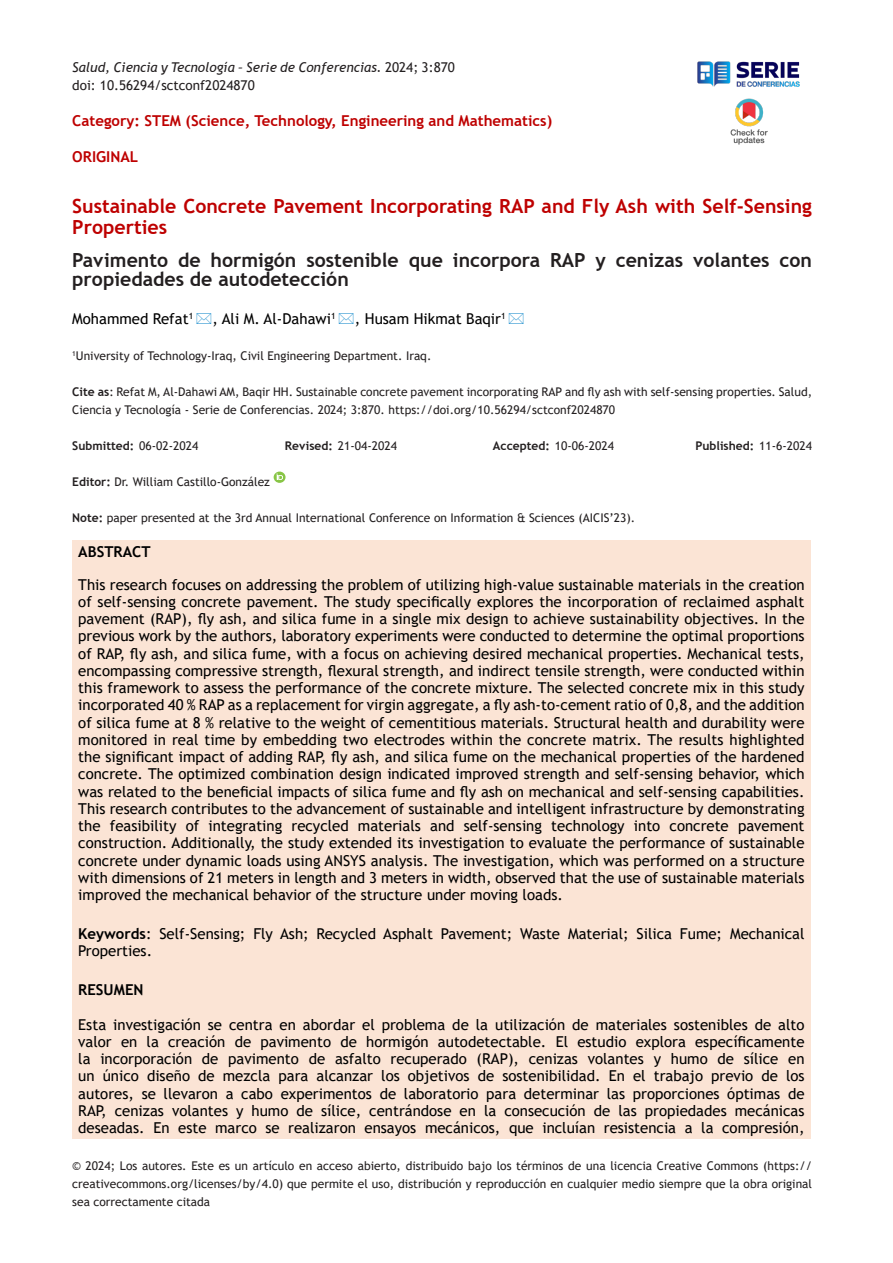
<style>
.page{position:relative;width:893px;height:1263px;background:#fff}
.page>*{position:absolute;margin:0;border:0;box-sizing:border-box;transform-origin:0 0}
.t1{font:700 19.5px/19.5px "Trebuchet MS";color:#231f20}
.t2{font:700 19.5px/21px "Trebuchet MS";color:#be0000}
.Heading_2{font:15px/17.2px "Trebuchet MS";color:#000;text-align:justify}
.t3{font:700 15px "Trebuchet MS";color:#be0000}
.Heading_2-2{font:700 15px "Trebuchet MS";color:#000}
.t4{font:italic 13.5px "Trebuchet MS";color:#231f20}
.t5{font:13.5px "Trebuchet MS";color:#231f20}
.t6{font:12px/18px "Trebuchet MS";color:#231f20;text-align:justify}
.t7{font:700 12px "Trebuchet MS";color:#231f20}
.s1{font-style:normal}
.s2{font-weight:700}
.s3{font-weight:400}
</style>
<div class="page">
<img style="left:697px;top:61px;width:103px;height:26px">
<img style="left:730px;top:98px;width:38px;height:47px">
<div style="left:72px;top:540px;width:739px;height:599px;background:#fbe4d5"></div>
<svg style="left:274px;top:472px;width:12px;height:11px"></svg>
<p class="t4" style="left:72px;top:59px;width:384px">Salud, Ciencia y Tecnología – Serie de Conferencias. <span class="s1">2024; 3:870</span></p>
<p class="t5" style="left:72px;top:77px;width:184px">doi: 10.56294/sctconf2024870</p>
<p class="t3" style="left:72px;top:111px;width:481px">Category: STEM (Science, Technology, Engineering and Mathematics)</p>
<p class="t3" style="left:72px;top:147px;width:67px">ORIGINAL</p>
<p class="t2" style="left:72px;top:195px;width:741px">Sustainable Concrete Pavement Incorporating RAP and Fly Ash with Self-Sensing<br>Properties</p>
<p class="t1" style="left:72px;top:250px;width:741px">Pavimento de hormigón sostenible que incorpora RAP y cenizas volantes con propiedades de autodetección</p>
<p class="Heading_2" style="left:72px;top:310px;width:122px">Mohammed Refat<sup>1</sup></p>
<p class="Heading_2" style="left:213px;top:310px;width:125px">, Ali M. Al-Dahawi<sup>1</sup></p>
<p class="Heading_2" style="left:355px;top:310px;width:152px">, Husam Hikmat Baqir<sup>1</sup></p>
<p class="t6" style="left:72px;top:347px;width:361px"><sup>1</sup>University of Technology-Iraq, Civil Engineering Department. Iraq.</p>
<p class="t6" style="left:72px;top:383px;width:741px"><span class="s2">Cite as</span>: Refat M, Al-Dahawi AM, Baqir HH. Sustainable concrete pavement incorporating RAP and fly ash with self-sensing properties. Salud,<br>Ciencia y Tecnología - Serie de Conferencias. 2024; 3:870. https://doi.org/10.56294/sctconf2024870</p>
<p class="t7" style="left:72px;top:438px;width:128px">Submitted: <span class="s3">06-02-2024</span></p>
<p class="t6" style="left:285px;top:437px;width:114px"><span class="s2">Revised:</span> 21-04-2024</p>
<p class="t6" style="left:493px;top:437px;width:122px"><span class="s2">Accepted:</span> 10-06-2024</p>
<p class="t7" style="left:695px;top:438px;width:118px">Published: <span class="s3">11-6-2024</span></p>
<p class="t6" style="left:72px;top:473px;width:199px"><span class="s2">Editor:</span> Dr. William Castillo-González</p>
<p class="t6" style="left:72px;top:509px;width:564px"><span class="s2">Note:</span> paper presented at the 3rd Annual International Conference on Information &amp; Sciences (AICIS’23).</p>
<p class="Heading_2-2" style="left:78px;top:543px;width:74px">ABSTRACT</p>
<p class="Heading_2" style="left:78px;top:576px;width:728px">This research focuses on addressing the problem of utilizing high-value sustainable materials in the creation of self-sensing concrete pavement. The study specifically explores the incorporation of reclaimed asphalt pavement (RAP), fly ash, and silica fume in a single mix design to achieve sustainability objectives. In the previous work by the authors, laboratory experiments were conducted to determine the optimal proportions of RAP, fly ash, and silica fume, with a focus on achieving desired mechanical properties. Mechanical tests, encompassing compressive strength, flexural strength, and indirect tensile strength, were conducted within this framework to assess the performance of the concrete mixture. The selected concrete mix in this study incorporated 40 % RAP as a replacement for virgin aggregate, a fly ash-to-cement ratio of 0,8, and the addition of silica fume at 8 % relative to the weight of cementitious materials. Structural health and durability were monitored in real time by embedding two electrodes within the concrete matrix. The results highlighted the significant impact of adding RAP, fly ash, and silica fume on the mechanical properties of the hardened concrete. The optimized combination design indicated improved strength and self-sensing behavior, which was related to the beneficial impacts of silica fume and fly ash on mechanical and self-sensing capabilities.<br>This research contributes to the advancement of sustainable and intelligent infrastructure by demonstrating the feasibility of integrating recycled materials and self-sensing technology into concrete pavement construction. Additionally, the study extended its investigation to evaluate the performance of sustainable concrete under dynamic loads using ANSYS analysis. The investigation, which was performed on a structure with dimensions of 21 meters in length and 3 meters in width, observed that the use of sustainable materials improved the mechanical behavior of the structure under moving loads.</p>
<p class="Heading_2" style="left:78px;top:925px;width:728px"><span class="s2">Keywords</span>: Self-Sensing; Fly Ash; Recycled Asphalt Pavement; Waste Material; Silica Fume; Mechanical<br>Properties.</p>
<p class="Heading_2-2" style="left:78px;top:980px;width:67px">RESUMEN</p>
<p class="Heading_2" style="left:78px;top:1015px;width:728px">Esta investigación se centra en abordar el problema de la utilización de materiales sostenibles de alto valor en la creación de pavimento de hormigón autodetectable. El estudio explora específicamente la incorporación de pavimento de asfalto recuperado (RAP), cenizas volantes y humo de sílice en un único diseño de mezcla para alcanzar los objetivos de sostenibilidad. En el trabajo previo de los autores, se llevaron a cabo experimentos de laboratorio para determinar las proporciones óptimas de RAP, cenizas volantes y humo de sílice, centrándose en la consecución de las propiedades mecánicas deseadas. En este marco se realizaron ensayos mecánicos, que incluían resistencia a la compresión,</p>
<p class="t6" style="left:72px;top:1157px;width:741px">© 2024; Los autores. Este es un artículo en acceso abierto, distribuido bajo los términos de una licencia Creative Commons (https:// creativecommons.org/licenses/by/4.0) que permite el uso, distribución y reproducción en cualquier medio siempre que la obra original sea correctamente citada</p>
</div>
